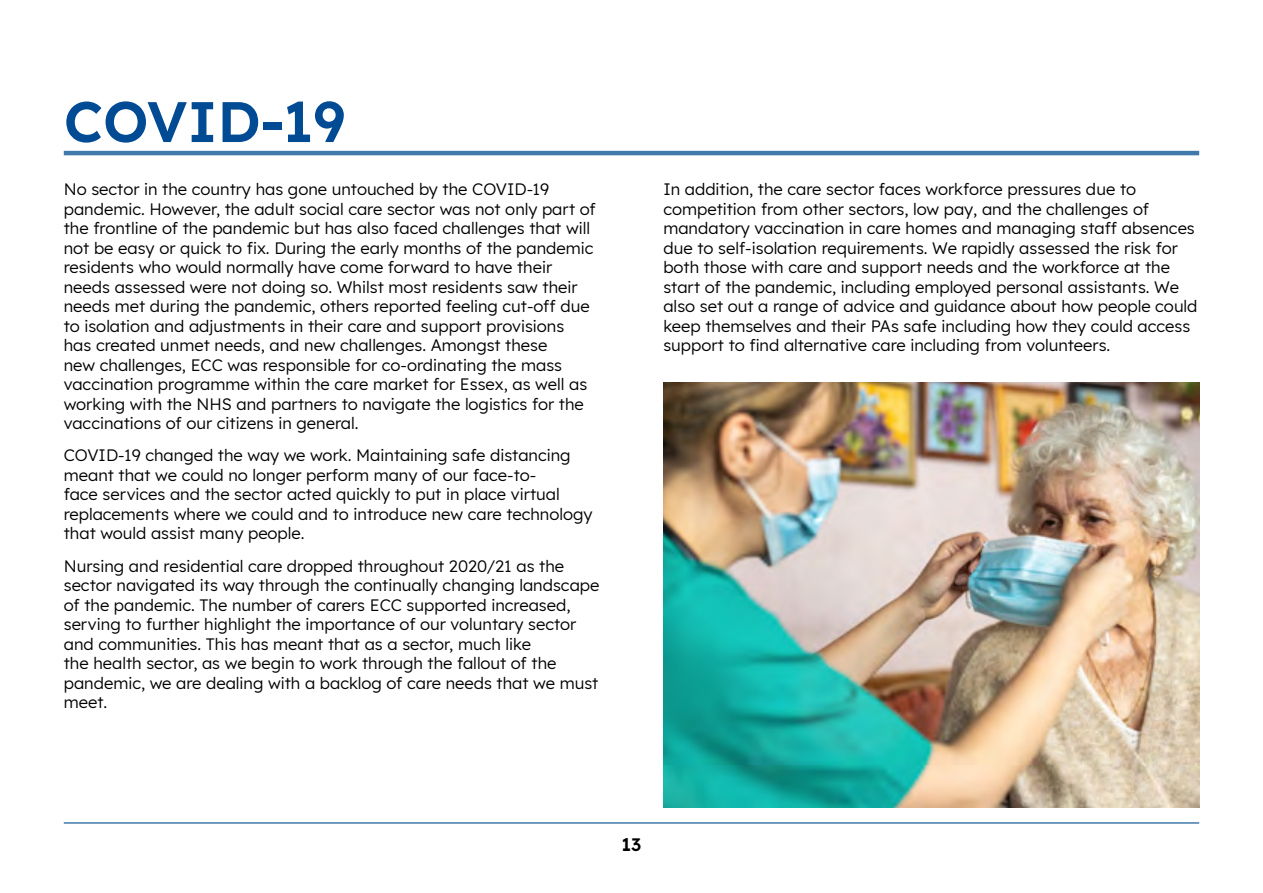
<style>
.page{position:relative;width:1263px;height:893px;background:#fff}
.page>*{position:absolute;margin:0;border:0;box-sizing:border-box;transform-origin:0 0}
.Section_Header{font:600 57px "Lexend";color:#004b94}
.t1{font:600 18px "Lexend";color:#000}
.Body{font:16.5px/19.5px "Lexend";color:#000}
</style>
<div class="page">
<hr style="left:64px;top:151px;width:1135px;height:4px;background:#4179aa">
<hr style="left:64px;top:822px;width:1135px;height:2px;background:#4179aa">
<img style="left:663px;top:383px;width:536px;height:425px">
<h2 class="Section_Header" style="left:64px;top:78px;width:283px">COVID-19</h2>
<p class="Body" style="left:64px;top:178px;width:533px">No sector in the country has gone untouched by the COVID-19 pandemic. However, the adult social care sector was not only part of the frontline of the pandemic but has also faced challenges that will not be easy or quick to fix. During the early months of the pandemic residents who would normally have come forward to have their needs assessed were not doing so. Whilst most residents saw their needs met during the pandemic, others reported feeling cut-off due to isolation and adjustments in their care and support provisions has created unmet needs, and new challenges. Amongst these<br>new challenges, ECC was responsible for co-ordinating the mass vaccination programme within the care market for Essex, as well as working with the NHS and partners to navigate the logistics for the vaccinations of our citizens in general.</p>
<p class="Body" style="left:64px;top:445px;width:530px">COVID-19 changed the way we work. Maintaining safe distancing meant that we could no longer perform many of our face-to-<br>face services and the sector acted quickly to put in place virtual replacements where we could and to introduce new care technology that would assist many people.</p>
<p class="Body" style="left:64px;top:555px;width:537px">Nursing and residential care dropped throughout 2020/21 as the sector navigated its way through the continually changing landscape of the pandemic. The number of carers ECC supported increased, serving to further highlight the importance of our voluntary sector and communities. This has meant that as a sector, much like<br>the health sector, as we begin to work through the fallout of the pandemic, we are dealing with a backlog of care needs that we must meet.</p>
<p class="Body" style="left:663px;top:178px;width:535px">In addition, the care sector faces workforce pressures due to competition from other sectors, low pay, and the challenges of mandatory vaccination in care homes and managing staff absences due to self-isolation requirements. We rapidly assessed the risk for both those with care and support needs and the workforce at the start of the pandemic, including employed personal assistants. We also set out a range of advice and guidance about how people could keep themselves and their PAs safe including how they could access support to find alternative care including from volunteers.</p>
<p class="t1" style="left:622px;top:831px;width:21px">13</p>
</div>
